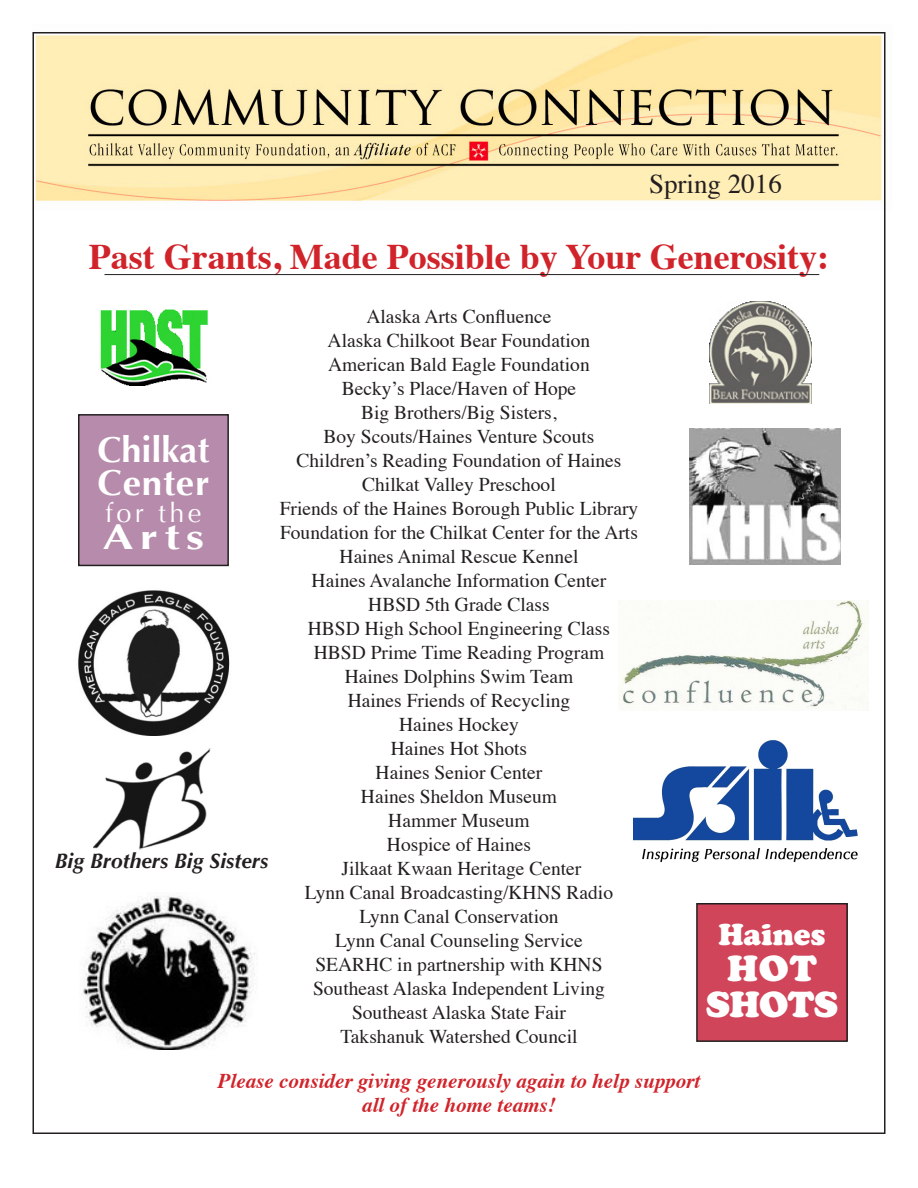
<style>
.page{position:relative;width:918px;height:1188px;background:#fff}
.page>*{position:absolute;margin:0;border:0;box-sizing:border-box;transform-origin:0 0}
.t1{font:700 36px "Times";color:#d1232a}
.t2{font:36px/36px "Cooper Black Std";letter-spacing:-.02em;color:#fff;text-align:center}
.t3{font:700 36px "Optima";color:#fff}
.t4{font:700 36px "Optima";letter-spacing:.02em;color:#fff}
.t5{font:700 36px "Optima";letter-spacing:.02em;color:#fff;scale:1.28 1}
.t6{font:30px "Cooper Black Std";color:#fff}
.t7{font:27px "Times";color:#231f20}
.t8{font:27px "Optima";letter-spacing:.13em;color:#fff}
.t9{font:italic 700 21px "Times";color:#d1232a}
.t10{font:italic 700 21px "Optima";color:#231f20}
.t11{font:19.5px "Times";color:#231f20}
</style>
<div class="page">
<img style="left:36px;top:35px;width:847px;height:166px">
<hr style="left:105px;top:274px;width:714px;height:1px;background:#231f20">
<img style="left:78px;top:590px;width:152px;height:145px">
<img style="left:633px;top:740px;width:225px;height:123px">
<img style="left:690px;top:429px;width:150px;height:136px">
<div style="left:79px;top:415px;width:149px;height:150px;background:#b78bab"></div>
<div style="left:78px;top:414px;width:151px;height:152px;border:2px solid #231f20"></div>
<div style="left:697px;top:904px;width:150px;height:137px;background:#d1455a"></div>
<div style="left:696px;top:903px;width:152px;height:139px;border:2px solid #231f20"></div>
<img style="left:94px;top:749px;width:117px;height:101px">
<img style="left:710px;top:302px;width:102px;height:102px">
<img style="left:100px;top:309px;width:108px;height:77px">
<img style="left:83px;top:896px;width:172px;height:153px">
<img style="left:619px;top:601px;width:250px;height:110px">
<p class="t7" style="left:649px;top:159px;width:134px">Spring 2016</p>
<p class="t1" style="left:89px;top:222px;width:742px">Past Grants, Made Possible by Your Generosity:</p>
<p class="t11" style="left:366px;top:298px;width:187px">Alaska Arts Confluence</p>
<p class="t11" style="left:328px;top:322px;width:264px">Alaska Chilkoot Bear Foundation</p>
<p class="t11" style="left:328px;top:346px;width:263px">American Bald Eagle Foundation</p>
<p class="t11" style="left:342px;top:370px;width:236px">Becky’s Place/Haven of Hope</p>
<p class="t11" style="left:361px;top:394px;width:197px">Big Brothers/Big Sisters,</p>
<p class="t11" style="left:323px;top:418px;width:273px">Boy Scouts/Haines Venture Scouts</p>
<p class="t11" style="left:297px;top:442px;width:326px">Children’s Reading Foundation of Haines</p>
<p class="t11" style="left:362px;top:466px;width:195px">Chilkat Valley Preschool</p>
<p class="t11" style="left:280px;top:490px;width:360px">Friends of the Haines Borough Public Library</p>
<p class="t11" style="left:280px;top:514px;width:359px">Foundation for the Chilkat Center for the Arts</p>
<p class="t11" style="left:340px;top:538px;width:240px">Haines Animal Rescue Kennel</p>
<p class="t11" style="left:312px;top:562px;width:296px">Haines Avalanche Information Center</p>
<p class="t11" style="left:368px;top:586px;width:183px">HBSD 5th Grade Class</p>
<p class="t11" style="left:308px;top:610px;width:304px">HBSD High School Engineering Class</p>
<p class="t11" style="left:314px;top:634px;width:292px">HBSD Prime Time Reading Program</p>
<p class="t11" style="left:345px;top:658px;width:230px">Haines Dolphins Swim Team</p>
<p class="t11" style="left:348px;top:682px;width:224px">Haines Friends of Recycling</p>
<p class="t11" style="left:399px;top:706px;width:121px">Haines Hockey</p>
<p class="t11" style="left:391px;top:730px;width:138px">Haines Hot Shots</p>
<p class="t11" style="left:376px;top:754px;width:168px">Haines Senior Center</p>
<p class="t11" style="left:361px;top:778px;width:198px">Haines Sheldon Museum</p>
<p class="t11" style="left:388px;top:802px;width:143px">Hammer Museum</p>
<p class="t11" style="left:387px;top:826px;width:146px">Hospice of Haines</p>
<p class="t11" style="left:342px;top:850px;width:241px">Jilkaat Kwaan Heritage Center</p>
<p class="t11" style="left:305px;top:874px;width:310px">Lynn Canal Broadcasting/KHNS Radio</p>
<p class="t11" style="left:359px;top:898px;width:201px">Lynn Canal Conservation</p>
<p class="t11" style="left:335px;top:922px;width:249px">Lynn Canal Counseling Service</p>
<p class="t11" style="left:315px;top:946px;width:289px">SEARHC in partnership with KHNS</p>
<p class="t11" style="left:313px;top:970px;width:293px">Southeast Alaska Independent Living</p>
<p class="t11" style="left:352px;top:994px;width:215px">Southeast Alaska State Fair</p>
<p class="t11" style="left:340px;top:1018px;width:239px">Takshanuk Watershed Council</p>
<p class="t9" style="left:218px;top:1061px;width:484px">Please consider giving generously again to help support</p>
<p class="t9" style="left:362px;top:1085px;width:195px">all of the home teams!</p>
<p class="t3" style="left:97px;top:429px;width:114px">Chilkat</p>
<p class="t4" style="left:98px;top:462px;width:113px">Center</p>
<p class="t8" style="left:105px;top:498px;width:98px">for the</p>
<p class="t5" style="left:103px;top:516px;width:81px">Arts</p>
<p class="t10" style="left:55px;top:849px;width:215px">Big Brothers Big Sisters</p>
<p class="t6" style="left:718px;top:916px;width:109px">Haines</p>
<p class="t2" style="left:706px;top:950px;width:134px">HOT<br>SHOTS</p>
</div>
